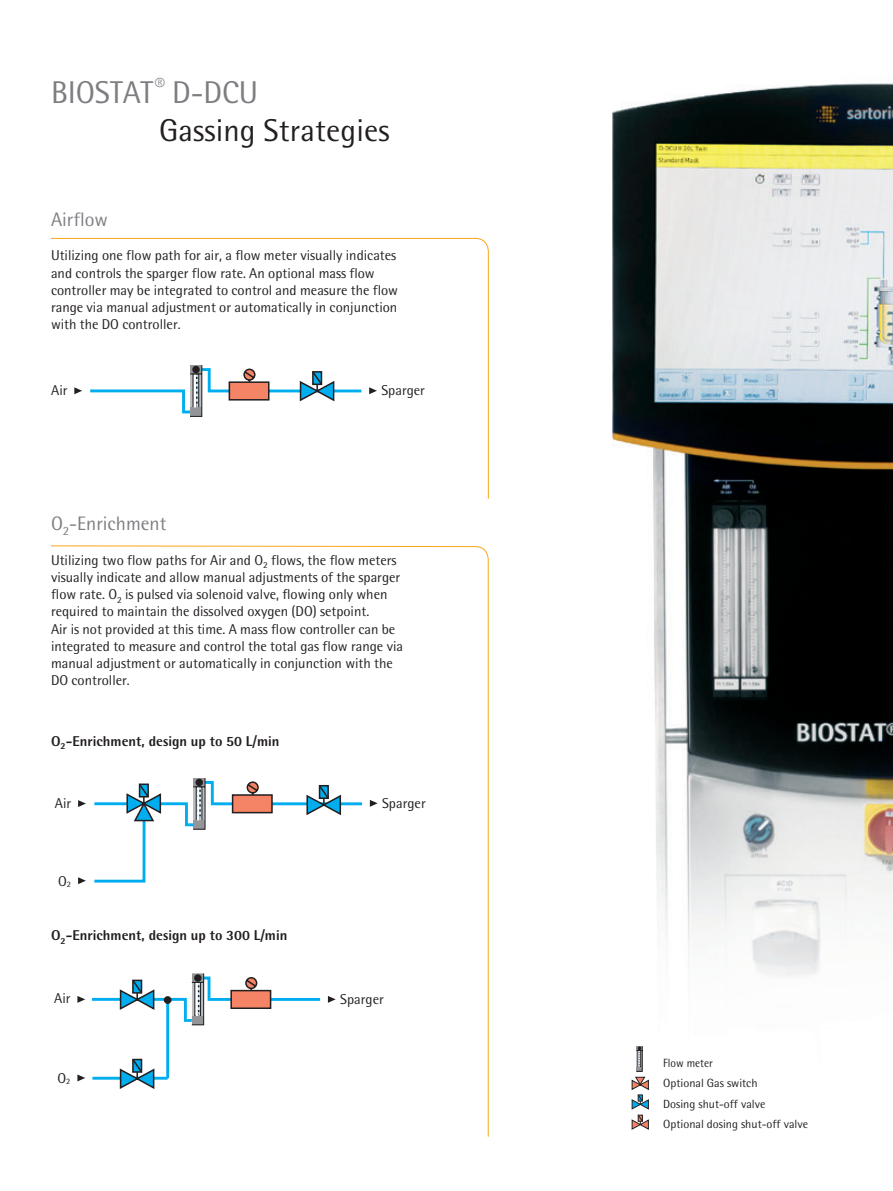
<style>
.page{position:relative;width:893px;height:1191px;background:#fff}
.page>*{position:absolute;margin:0;border:0;box-sizing:border-box;transform-origin:0 0}
.t1{font:31.5px/37.5px "Sartorius Rotis Sans 2013";letter-spacing:.005em;color:#231f20}
.t2{font:19.5px "Sartorius Rotis Sans 2013";color:#7c7e81}
.t3{font:14.25px/17.2px "Sartorius Rotis Sans 2013";color:#231f20}
.t4{font:800 14.25px "Sartorius Rotis Sans 2013";color:#231f20}
.t5{font:14.25px "Sartorius Rotis Sans";color:#231f20}
.t6{font:11.85px/20.2px "Sartorius Rotis Sans";color:#231f20;scale:.94 1}
.s1{color:#7c7e81}
.s2{font-size:8.25px}
</style>
<div class="page">
<svg style="left:51px;top:238px;width:438px;height:261px"></svg>
<svg style="left:51px;top:545px;width:438px;height:592px"></svg>
<img style="left:612px;top:83px;width:281px;height:894px">
<svg style="left:631px;top:1046px;width:18px;height:84px"></svg>
<h1 class="t1" style="left:159px;top:73px;width:232px;text-indent:-108px"><span class="s1">BIOSTAT</span><sup>®</sup> <span class="s1">D-DCU<br></span>Gassing Strategies</h1>
<h2 class="t2" style="left:51px;top:208px;width:58px">Airflow</h2>
<p class="t3" style="left:51px;top:247px;width:349px">Utilizing one flow path for air, a flow meter visually indicates and controls the sparger flow rate. An optional mass flow controller may be integrated to control and measure the flow range via manual adjustment or automatically in conjunction with the DO controller.</p>
<p class="t5" style="left:51px;top:381px;width:18px">Air</p>
<p class="t5" style="left:381px;top:382px;width:45px">Sparger</p>
<h2 class="t2" style="left:51px;top:512px;width:117px">O<sub>2</sub>-Enrichment</h2>
<p class="t3" style="left:51px;top:551px;width:354px">Utilizing two flow paths for Air and O<sub>2</sub> flows, the flow meters visually indicate and allow manual adjustments of the sparger flow rate. O<sub>2</sub> is pulsed via solenoid valve, flowing only when required to maintain the dissolved oxygen (DO) setpoint.<br>Air is not provided at this time. A mass flow controller can be integrated to measure and control the total gas flow range via manual adjustment or automatically in conjunction with the DO controller.</p>
<p class="t4" style="left:51px;top:732px;width:230px">O<sub>2</sub>-Enrichment, design up to 50 L/min</p>
<p class="t5" style="left:55px;top:794px;width:18px">Air</p>
<p class="t5" style="left:382px;top:794px;width:45px">Sparger</p>
<p class="t5" style="left:58px;top:872px;width:14px">O<span class="s2">2</span></p>
<p class="t4" style="left:51px;top:926px;width:238px">O<sub>2</sub>-Enrichment, design up to 300 L/min</p>
<p class="t5" style="left:54px;top:990px;width:18px">Air</p>
<p class="t5" style="left:340px;top:990px;width:45px">Sparger</p>
<p class="t5" style="left:57px;top:1069px;width:14px">O<span class="s2">2</span></p>
<p class="t6" style="left:663px;top:1053px;width:156px">Flow meter<br>Optional Gas switch<br>Dosing shut-off valve<br>Optional dosing shut-off valve</p>
</div>
